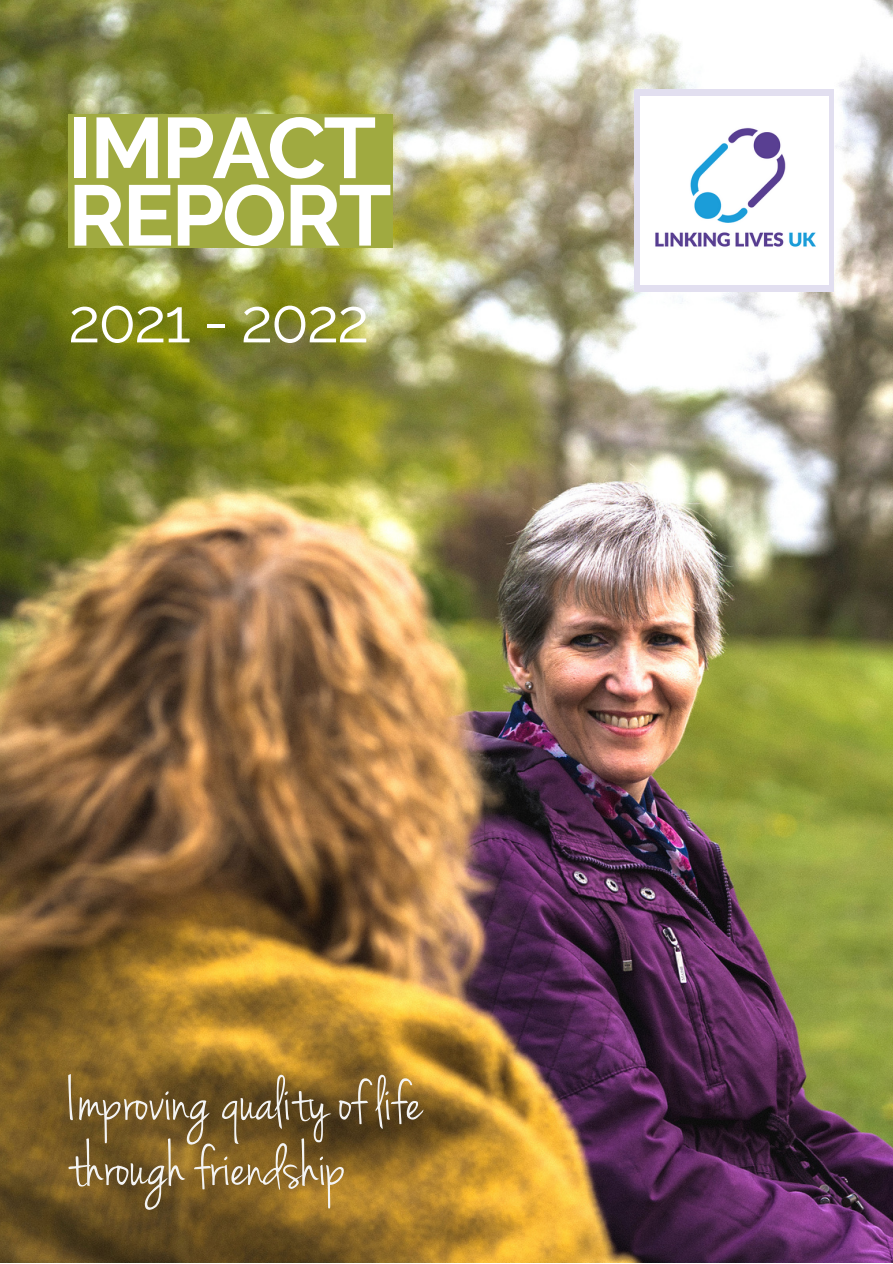
<style>
.page{position:relative;width:893px;height:1264px;background:#fff}
.page>*{position:absolute;margin:0;border:0;box-sizing:border-box;transform-origin:0 0}
.t1{font:700 85.5px/67.5px "Raleway";letter-spacing:-.03em;color:#fff}
.t2{font:64.5px/65.2px "Jenna Sue";color:#f4f4f4}
.t3{font:61.5px "Raleway";letter-spacing:-.03em;color:#fff}
</style>
<div class="page">
<img style="left:0;top:0;width:892px;height:1262px">
<div style="left:634px;top:89px;width:199px;height:203px;background:#e2dff0"></div>
<img style="left:640px;top:97px;width:188px;height:188px">
<div style="left:68px;top:114px;width:324px;height:134px;background:#a0aa40"></div>
<h1 class="t1" style="left:68px;top:114px;width:325px">IMPACT<br>REPORT</h1>
<p class="t3" style="left:68px;top:284px;width:302px">2021 - 2022</p>
<p class="t2" style="left:68px;top:1070px;width:355px">Improving quality of life through friendship</p>
</div>
